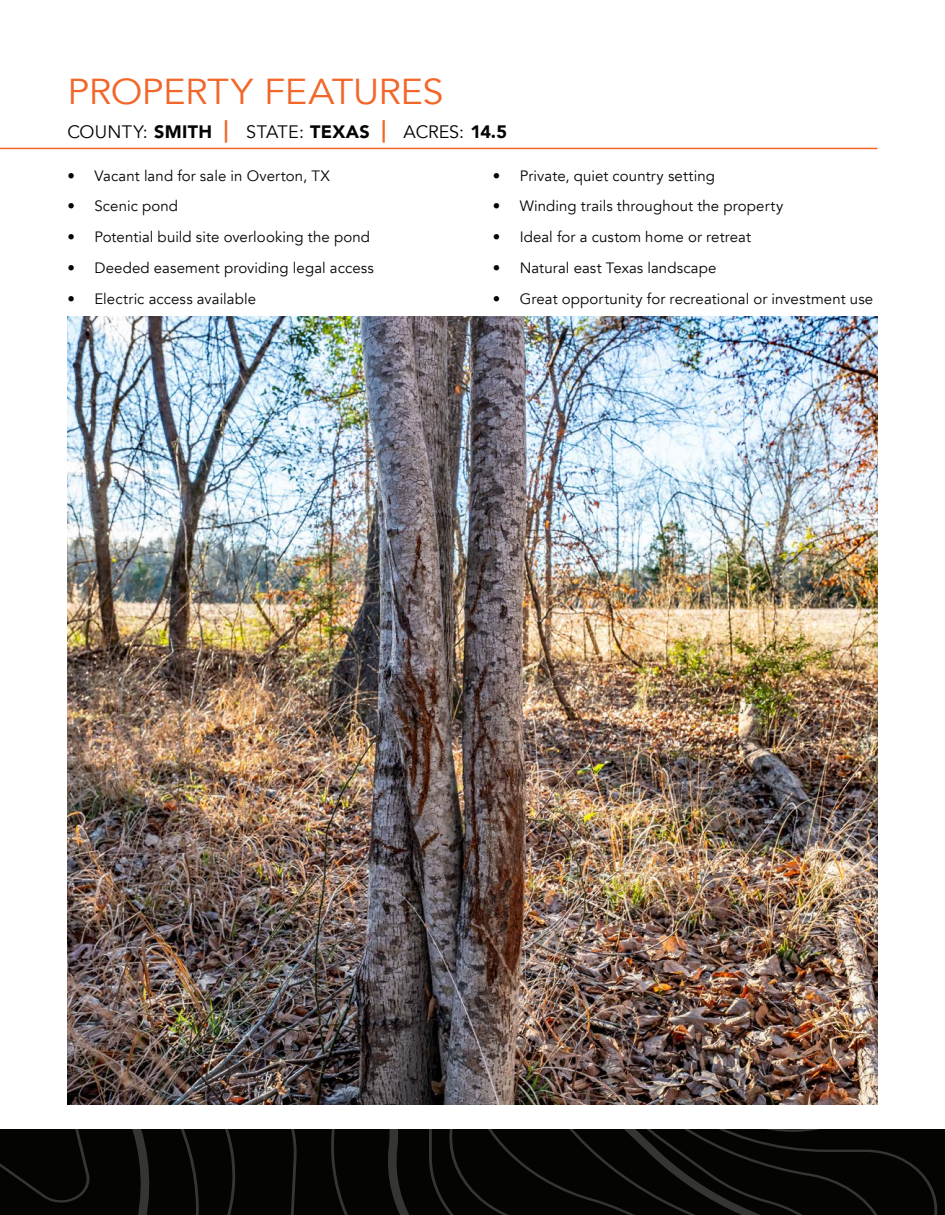
<style>
.page{position:relative;width:945px;height:1215px;background:#fff}
.page>*{position:absolute;margin:0;border:0;box-sizing:border-box;transform-origin:0 0}
.t1{font:36px "Avenir";letter-spacing:-.015em;color:#f2662a;scale:1.06 1}
.t2{font:18px "Avenir";letter-spacing:-.01em;color:#040503}
.t3{font:15px "Avenir";letter-spacing:.005em;color:#040503}
.s1{font-weight:900}
.s2{font-weight:900;font-size:22.5px;color:#f2662a}
</style>
<div class="page">
<img style="left:68px;top:317px;width:810px;height:788px">
<hr style="left:0;top:148px;width:878px;height:1px;background:#f2662a">
<svg style="left:0;top:1129px;width:945px;height:86px;background:#080907"></svg>
<p class="t1" style="left:68px;top:70px;width:356px">PROPERTY FEATURES</p>
<p class="t2" style="left:67px;top:121px;width:441px">COUNTY: <span class="s1">SMITH</span> <span class="s2">|</span> STATE: <span class="s1">TEXAS</span> <span class="s2">|</span> ACRES: <span class="s1">14.5</span></p>
<p class="t3" style="left:68px;top:166px;width:264px">• Vacant land for sale in Overton, TX</p>
<p class="t3" style="left:68px;top:197px;width:112px">• Scenic pond</p>
<p class="t3" style="left:68px;top:228px;width:304px">• Potential build site overlooking the pond</p>
<p class="t3" style="left:68px;top:259px;width:308px">• Deeded easement providing legal access</p>
<p class="t3" style="left:68px;top:289px;width:190px">• Electric access available</p>
<p class="t3" style="left:493px;top:166px;width:224px">• Private, quiet country setting</p>
<p class="t3" style="left:493px;top:197px;width:292px">• Winding trails throughout the property</p>
<p class="t3" style="left:493px;top:228px;width:260px">• Ideal for a custom home or retreat</p>
<p class="t3" style="left:493px;top:259px;width:225px">• Natural east Texas landscape</p>
<p class="t3" style="left:493px;top:289px;width:382px">• Great opportunity for recreational or investment use</p>
</div>
